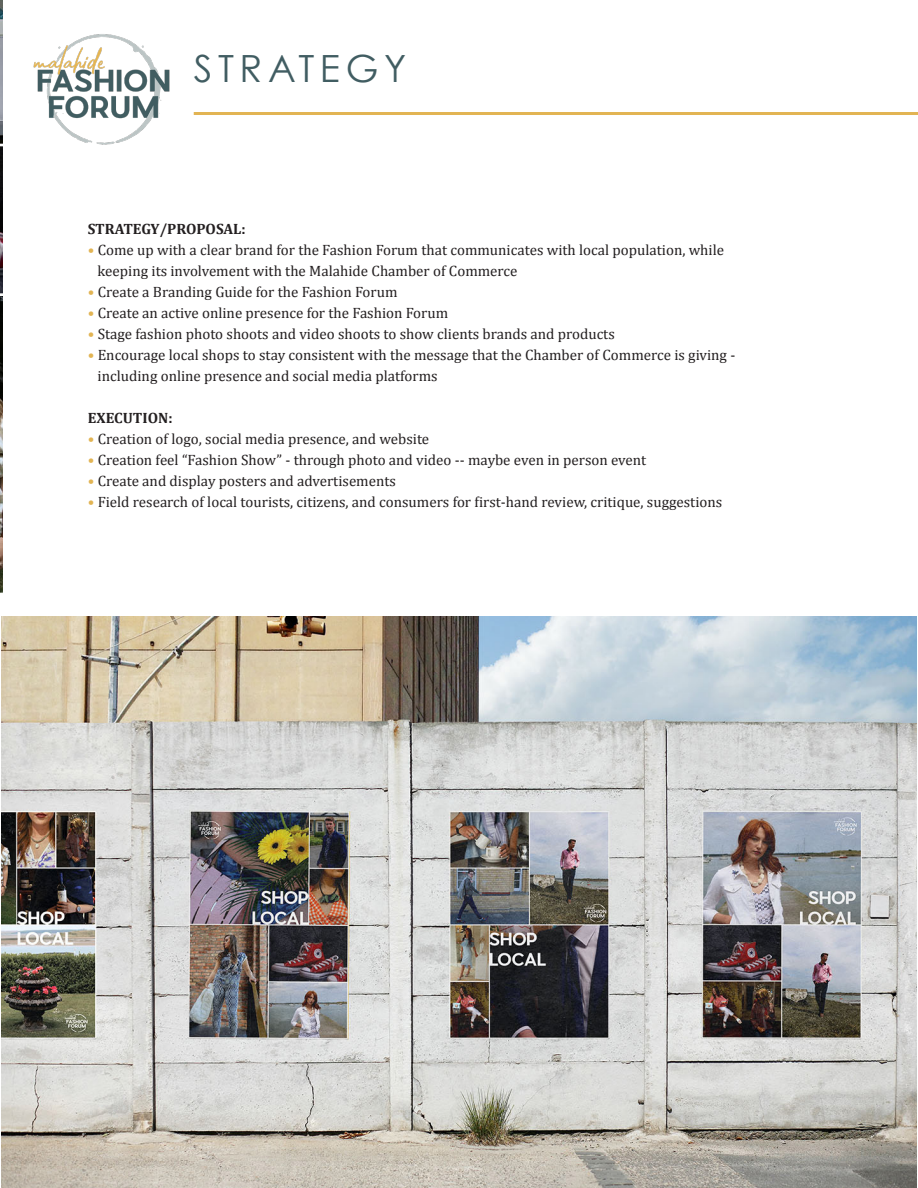
<style>
.page{position:relative;width:918px;height:1188px;background:#fff}
.page>*{position:absolute;margin:0;border:0;box-sizing:border-box;transform-origin:0 0}
.t1{font:37.5px "Century Gothic";letter-spacing:.15em;color:#415d62}
.t2{font:15px "Cambria";color:#231f20}
.t3{font:700 15px "Cambria";color:#231f20}
.s1{color:#e2b453}
</style>
<div class="page">
<img style="left:0;top:0;width:2px;height:593px">
<img style="left:1px;top:616px;width:916px;height:572px">
<hr style="left:194px;top:112px;width:724px;height:3px;background:#e2b453">
<img style="left:33px;top:34px;width:137px;height:111px">
<p class="t1" style="left:194px;top:46px;width:214px">STRATEGY</p>
<p class="t3" style="left:88px;top:218px;width:160px">STRATEGY/PROPOSAL:</p>
<p class="t2" style="left:88px;top:241px;width:638px"><span class="s1">•</span> Come up with a clear brand for the Fashion Forum that communicates with local population, while</p>
<p class="t2" style="left:98px;top:262px;width:421px">keeping its involvement with the Malahide Chamber of Commerce</p>
<p class="t2" style="left:88px;top:283px;width:311px"><span class="s1">•</span> Create a Branding Guide for the Fashion Forum</p>
<p class="t2" style="left:88px;top:304px;width:362px"><span class="s1">•</span> Create an active online presence for the Fashion Forum</p>
<p class="t2" style="left:88px;top:325px;width:529px"><span class="s1">•</span> Stage fashion photo shoots and video shoots to show clients brands and products</p>
<p class="t2" style="left:88px;top:346px;width:649px"><span class="s1">•</span> Encourage local shops to stay consistent with the message that the Chamber of Commerce is giving -</p>
<p class="t2" style="left:98px;top:367px;width:342px">including online presence and social media platforms</p>
<p class="t3" style="left:88px;top:407px;width:86px">EXECUTION:</p>
<p class="t2" style="left:88px;top:430px;width:343px"><span class="s1">•</span> Creation of logo, social media presence, and website</p>
<p class="t2" style="left:88px;top:451px;width:560px"><span class="s1">•</span> Creation feel “Fashion Show” - through photo and video -- maybe even in person event</p>
<p class="t2" style="left:88px;top:472px;width:310px"><span class="s1">•</span> Create and display posters and advertisements</p>
<p class="t2" style="left:88px;top:493px;width:636px"><span class="s1">•</span> Field research of local tourists, citizens, and consumers for first-hand review, critique, suggestions</p>
</div>
